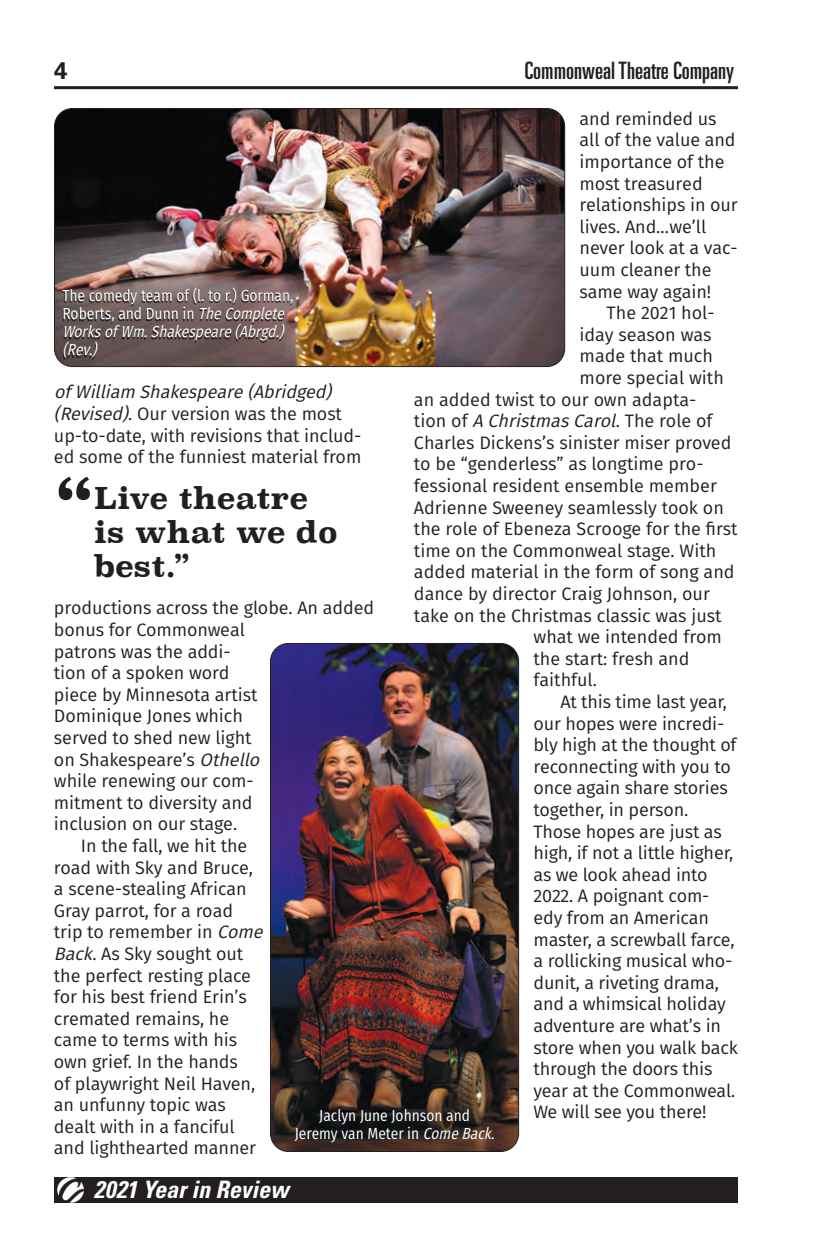
<style>
.page{position:relative;width:828px;height:1260px;background:#fff}
.page>*{position:absolute;margin:0;border:0;box-sizing:border-box;transform-origin:0 0}
.t1{font:700 72px "Superclarendon";color:#231f20}
.t2{font:700 30px/34px "Superclarendon";color:#231f20}
.t3{font:24px "Univers LT Pro Ult Cond";color:#231f20}
.t4{font:italic 700 condensed 24px "Univers LT Pro";color:#fff}
.t5{font:700 24px "Univers LT Pro 65";color:#231f20}
.t6{font:18px/21.6px "Fira Sans";letter-spacing:-.005em;color:#231f20}
.t7{font:16px/18px "Fira Sans Condensed";color:#fff}
.s1{font-style:italic}
</style>
<div class="page">
<hr style="left:54px;top:86px;width:684px;height:3px;background:#231f20">
<div style="left:54px;top:1177px;width:684px;height:25px;background:#231f20"></div>
<img style="left:58px;top:1177px;width:25px;height:26px">
<img style="left:270px;top:643px;width:249px;height:509px">
<div style="left:270px;top:643px;width:249px;height:509px;border:1px solid #231f20;border-radius:18px"></div>
<img style="left:54px;top:108px;width:511px;height:259px">
<div style="left:54px;top:108px;width:511px;height:259px;border:1px solid #231f20;border-radius:18px"></div>
<svg style="left:62px;top:290px;width:230px;height:70px;background:#665453"></svg>
<h3 class="t5" style="left:54px;top:54px;width:15px">4</h3>
<h3 class="t3" style="left:525px;top:54px;width:211px">Commonweal Theatre Company</h3>
<p class="t6" style="left:580px;top:107px;width:160px">and reminded us all of the value and importance of the most treasured relationships in our lives. And…we’ll never look at a vac&shy;uum cleaner the same way again!</p>
<p class="t6" style="left:607px;top:302px;width:110px">The 2021 hol-</p>
<p class="t6" style="left:580px;top:323px;width:134px">iday season was</p>
<p class="t6" style="left:580px;top:345px;width:135px">made that much</p>
<p class="t6" style="left:580px;top:367px;width:146px">more special with</p>
<p class="t6" style="left:414px;top:388px;width:284px">an added twist to our own adapta-</p>
<p class="t6" style="left:414px;top:410px;width:300px">t i o n o f <span class="s1">A ChristmasCarol</span>. T h e ro l e o f</p>
<p class="t6" style="left:414px;top:431px;width:319px">Charles Dickens’s sinister miser proved</p>
<p class="t6" style="left:414px;top:453px;width:291px">to be “genderless” as longtime pro-</p>
<p class="t6" style="left:414px;top:475px;width:304px">fessional resident ensemble member</p>
<p class="t6" style="left:414px;top:496px;width:311px">Adrienne Sweeney seamlessly took on</p>
<p class="t6" style="left:414px;top:518px;width:325px">the role of Ebeneza Scrooge for the first</p>
<p class="t6" style="left:414px;top:539px;width:304px">time on the Commonweal stage. With</p>
<p class="t6" style="left:414px;top:561px;width:322px">added material in the form of song and</p>
<p class="t6" style="left:414px;top:583px;width:297px">dance by director Craig Johnson, our</p>
<p class="t6" style="left:414px;top:604px;width:309px">take on the Christmas classic was just</p>
<p class="t6" style="left:534px;top:626px;width:190px">what we intended from</p>
<p class="t6" style="left:534px;top:647px;width:157px">the start: fresh and</p>
<p class="t6" style="left:534px;top:669px;width:65px">faithful.</p>
<p class="t6" style="left:561px;top:691px;width:168px">At this time last year,</p>
<p class="t6" style="left:534px;top:712px;width:192px">our hopes were incredi-</p>
<p class="t6" style="left:534px;top:734px;width:205px">bly high at the thought of</p>
<p class="t6" style="left:534px;top:755px;width:199px">reconnecting with you to</p>
<p class="t6" style="left:534px;top:777px;width:196px">once again share stories</p>
<p class="t6" style="left:534px;top:799px;width:156px">together, in person.</p>
<p class="t6" style="left:534px;top:820px;width:190px">Those hopes are just as</p>
<p class="t6" style="left:534px;top:842px;width:201px">high, if not a little higher,</p>
<p class="t6" style="left:534px;top:863px;width:176px">as we look ahead into</p>
<p class="t6" style="left:534px;top:885px;width:177px">2022. A poignant com-</p>
<p class="t6" style="left:534px;top:907px;width:177px">edy from an American</p>
<p class="t6" style="left:534px;top:928px;width:203px">master, a screwball farce,</p>
<p class="t6" style="left:534px;top:950px;width:200px">a rollicking musical who-</p>
<p class="t6" style="left:534px;top:971px;width:187px">dunit, a riveting drama,</p>
<p class="t6" style="left:534px;top:993px;width:194px">and a whimsical holiday</p>
<p class="t6" style="left:534px;top:1015px;width:189px">adventure are what’s in</p>
<p class="t6" style="left:534px;top:1036px;width:206px">store when you walk back</p>
<p class="t6" style="left:534px;top:1058px;width:180px">through the doors this</p>
<p class="t6" style="left:534px;top:1079px;width:203px">year at the Commonweal.</p>
<p class="t7" style="left:319px;top:1104px;width:152px">Jaclyn June Johnson and</p>
<p class="t6" style="left:534px;top:1101px;width:175px">We will see you there!</p>
<p class="t7" style="left:295px;top:1122px;width:203px">Jeremy van Meter in <span class="s1">ComeBack</span>.</p>
<p class="t7" style="left:62px;top:285px;width:233px">The comedy team of (l. to r.) Gorman,<br>Roberts, and Dunn in <span class="s1">TheComplete<br>WorksofWm.Shakespeare(Abrgd.) (Rev.)</span></p>
<p class="t6" style="left:54px;top:381px;width:309px"><span class="s1">ofWilliam Shakespeare(Abridged) (Revised)</span>. Our version was the most up-to-date, with revisions that includ&shy;ed some of the funniest material from</p>
<h1 class="t1" style="left:56px;top:453px;width:38px">“</h1>
<h2 class="t2" style="left:94px;top:483px;width:245px">Live theatre is what we do best.”</h2>
<p class="t6" style="left:54px;top:597px;width:322px">productions across the globe. An added</p>
<p class="t6" style="left:54px;top:618px;width:192px">bonus for Commonweal</p>
<p class="t6" style="left:54px;top:640px;width:178px">patrons was the addi-</p>
<p class="t6" style="left:54px;top:662px;width:177px">tion of a spoken word</p>
<p class="t6" style="left:54px;top:683px;width:205px">piece by Minnesota artist</p>
<p class="t6" style="left:54px;top:705px;width:190px">Dominique Jones which</p>
<p class="t6" style="left:54px;top:726px;width:199px">served to shed new light</p>
<p class="t6" style="left:54px;top:748px;width:212px">on Shakespeare’s <span class="s1">Othello</span></p>
<p class="t6" style="left:54px;top:770px;width:201px">while renewing our com-</p>
<p class="t6" style="left:54px;top:791px;width:200px">mitment to diversity and</p>
<p class="t6" style="left:54px;top:813px;width:185px">inclusion on our stage.</p>
<p class="t6" style="left:81px;top:834px;width:168px">In the fall, we hit the</p>
<p class="t6" style="left:54px;top:856px;width:200px">road with Sky and Bruce,</p>
<p class="t6" style="left:54px;top:878px;width:194px">a scene-stealing African</p>
<p class="t6" style="left:54px;top:899px;width:181px">Gray parrot, for a road</p>
<p class="t6" style="left:54px;top:921px;width:216px">trip to remember in <span class="s1">Come</span></p>
<p class="t6" style="left:54px;top:942px;width:191px"><span class="s1">Back</span>. As Sky sought out</p>
<p class="t6" style="left:54px;top:964px;width:199px">the perfect resting place</p>
<p class="t6" style="left:54px;top:986px;width:194px">for his best friend Erin’s</p>
<p class="t6" style="left:54px;top:1007px;width:177px">cremated remains, he</p>
<p class="t6" style="left:54px;top:1029px;width:185px">came to terms with his</p>
<p class="t6" style="left:54px;top:1050px;width:185px">own grief. In the hands</p>
<p class="t6" style="left:54px;top:1072px;width:203px">of playwright Neil Haven,</p>
<p class="t6" style="left:54px;top:1094px;width:173px">an unfunny topic was</p>
<p class="t6" style="left:54px;top:1115px;width:182px">dealt with in a fanciful</p>
<p class="t6" style="left:54px;top:1137px;width:204px">and lighthearted manner</p>
<h3 class="t4" style="left:94px;top:1175px;width:197px">2021 Year in Review</h3>
</div>
